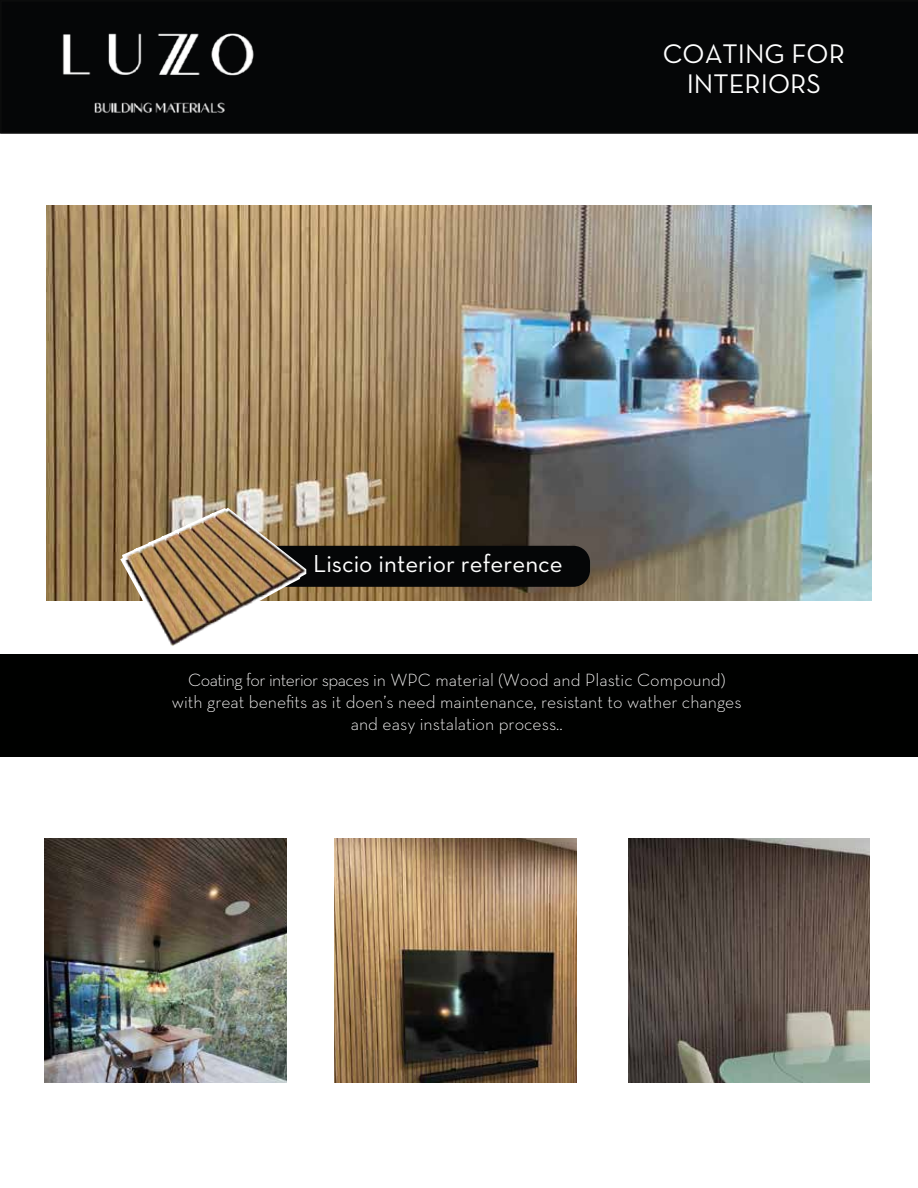
<style>
.page{position:relative;width:918px;height:1188px;background:#fff}
.page>*{position:absolute;margin:0;border:0;box-sizing:border-box;transform-origin:0 0}
.t1{font:27.3px/30.3px "Neutra Text";color:#fff;text-align:center}
.t2{font:24.9px "Neutra Text";color:#fff}
.t3{font:300 18px/21.6px "Neutra Text";color:#fcfbfb;text-align:center}
</style>
<div class="page">
<div style="left:0;top:0;width:918px;height:134px;background:#050607"></div>
<img style="left:46px;top:206px;width:826px;height:394px">
<div style="left:0;top:654px;width:918px;height:103px;background:#000100"></div>
<img style="left:44px;top:838px;width:242px;height:244px">
<img style="left:334px;top:838px;width:242px;height:244px">
<img style="left:628px;top:838px;width:242px;height:244px">
<div style="left:247px;top:546px;width:343px;height:41px;background:#050607;border-radius:17px"></div>
<img style="left:107px;top:478px;width:217px;height:168px">
<img style="left:44px;top:10px;width:224px;height:117px">
<h1 class="t1" style="left:663px;top:38px;width:184px">COATING FOR<br>INTERIORS</h1>
<h2 class="t2" style="left:313px;top:549px;width:251px">Liscio interior reference</h2>
<p class="t3" style="left:172px;top:669px;width:571px">Coating for interior spaces in WPC material (Wood and Plastic Compound) with great benefits as it doen’s need maintenance, resistant to wather changes and easy instalation process..</p>
</div>
